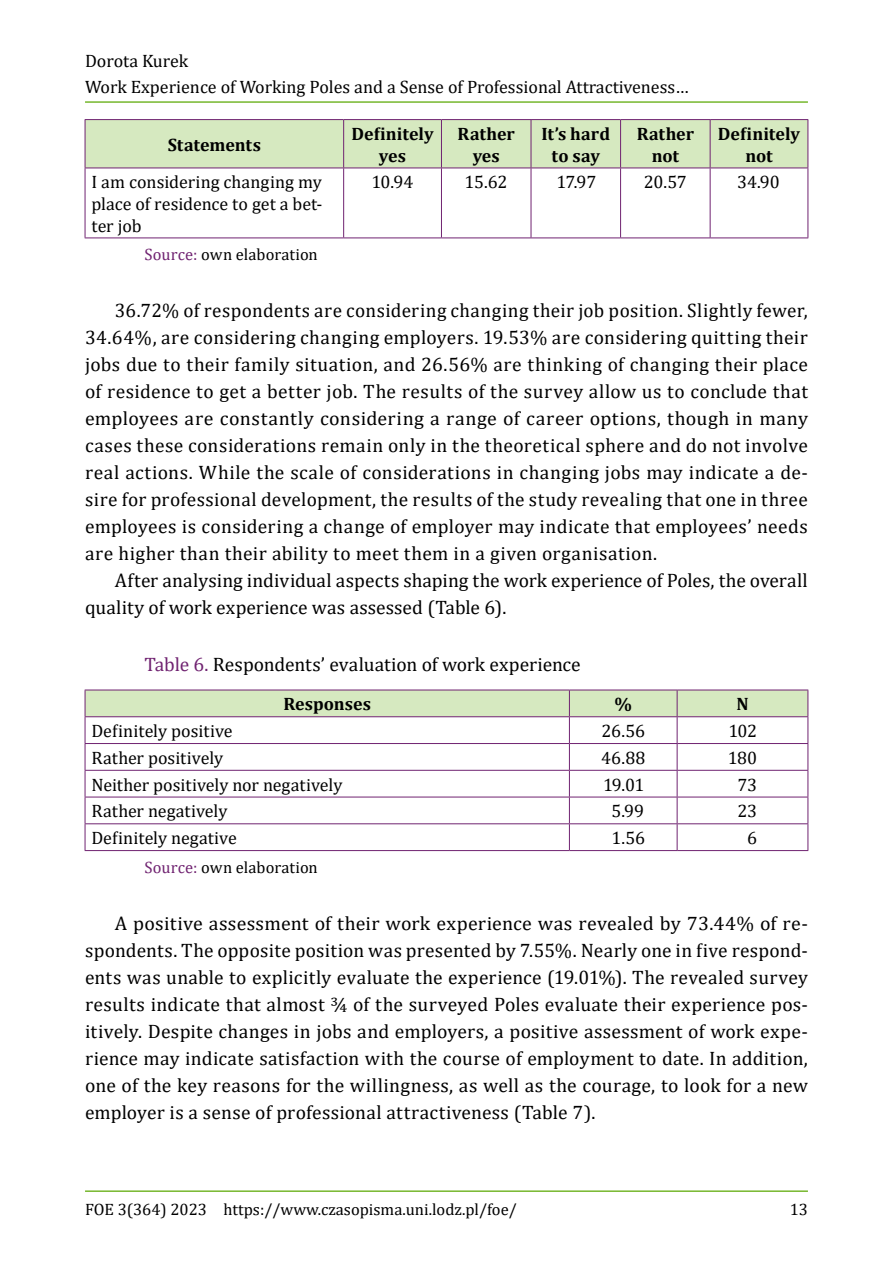
<style>
.page{position:relative;width:893px;height:1263px;background:#fff}
.page>*{position:absolute;margin:0;border:0;box-sizing:border-box;transform-origin:0 0}
.txt_ENG{font:19.5px/27px "Cambria";letter-spacing:.005em;color:#000;text-align:justify}
.Tabela_H{font:19.5px "Cambria";letter-spacing:-.01em;color:#000}
.Tab_txt_lewo{font:18px/21.6px "Cambria";color:#000}
.H_Tabela{font:700 18px/21.6px "Cambria";color:#000;text-align:center}
.Source{font:16.5px "Cambria";color:#000}
.s1{color:#702371}
</style>
<div class="page">
<hr style="left:85px;top:101px;width:723px;height:2px;background:#76b72d">
<hr style="left:85px;top:1190px;width:723px;height:2px;background:#76b72d">
<div style="left:86px;top:120px;width:721px;height:48px;background:#d6e9c0"></div>
<hr style="left:85px;top:119px;width:259px;height:1px;background:#702371">
<hr style="left:85px;top:120px;width:1px;height:48px;background:#702371">
<hr style="left:344px;top:119px;width:97px;height:1px;background:#702371">
<hr style="left:343px;top:120px;width:1px;height:48px;background:#702371">
<hr style="left:441px;top:119px;width:90px;height:1px;background:#702371">
<hr style="left:441px;top:120px;width:1px;height:48px;background:#702371">
<hr style="left:531px;top:119px;width:90px;height:1px;background:#702371">
<hr style="left:531px;top:120px;width:1px;height:48px;background:#702371">
<hr style="left:621px;top:119px;width:89px;height:1px;background:#702371">
<hr style="left:620px;top:120px;width:1px;height:48px;background:#702371">
<hr style="left:710px;top:119px;width:98px;height:1px;background:#702371">
<hr style="left:710px;top:120px;width:1px;height:48px;background:#702371">
<hr style="left:807px;top:120px;width:1px;height:48px;background:#702371">
<hr style="left:85px;top:168px;width:259px;height:1px;background:#702371">
<hr style="left:85px;top:168px;width:1px;height:70px;background:#702371">
<hr style="left:344px;top:168px;width:97px;height:1px;background:#702371">
<hr style="left:441px;top:168px;width:90px;height:1px;background:#702371">
<hr style="left:441px;top:168px;width:1px;height:70px;background:#702371">
<hr style="left:531px;top:168px;width:90px;height:1px;background:#702371">
<hr style="left:531px;top:168px;width:1px;height:70px;background:#702371">
<hr style="left:621px;top:168px;width:89px;height:1px;background:#702371">
<hr style="left:620px;top:168px;width:1px;height:70px;background:#702371">
<hr style="left:710px;top:168px;width:98px;height:1px;background:#702371">
<hr style="left:710px;top:168px;width:1px;height:70px;background:#702371">
<hr style="left:85px;top:238px;width:259px;height:1px;background:#702371">
<hr style="left:343px;top:168px;width:1px;height:70px;background:#702371">
<hr style="left:807px;top:168px;width:1px;height:70px;background:#702371">
<hr style="left:344px;top:238px;width:97px;height:1px;background:#702371">
<hr style="left:441px;top:238px;width:90px;height:1px;background:#702371">
<hr style="left:531px;top:238px;width:90px;height:1px;background:#702371">
<hr style="left:621px;top:238px;width:89px;height:1px;background:#702371">
<hr style="left:710px;top:238px;width:98px;height:1px;background:#702371">
<hr style="left:85px;top:850px;width:484px;height:1px;background:#702371">
<svg style="left:85px;top:690px;width:723px;height:160px"></svg>
<hr style="left:569px;top:850px;width:108px;height:1px;background:#702371">
<hr style="left:677px;top:850px;width:131px;height:1px;background:#702371">
<p class="Tab_txt_lewo" style="left:85px;top:48px;width:605px;line-height:25.8px">Dorota Kurek<br>Work Experience of Working Poles and a Sense of Professional Attractiveness…</p>
<p class="H_Tabela" style="left:168px;top:133px;width:95px">Statements</p>
<p class="H_Tabela" style="left:351px;top:122px;width:84px">Definitely yes</p>
<p class="H_Tabela" style="left:458px;top:122px;width:59px">Rather yes</p>
<p class="H_Tabela" style="left:541px;top:122px;width:70px">It’s hard to say</p>
<p class="H_Tabela" style="left:637px;top:122px;width:59px">Rather not</p>
<p class="H_Tabela" style="left:718px;top:122px;width:84px">Definitely not</p>
<p class="Tab_txt_lewo" style="left:91px;top:171px;width:232px;text-align:justify">I am considering changing my place of residence to get a bet&shy;ter job</p>
<p class="Tab_txt_lewo" style="left:371px;top:171px;width:43px">10.94</p>
<p class="Tab_txt_lewo" style="left:464px;top:171px;width:45px">15.62</p>
<p class="Tab_txt_lewo" style="left:556px;top:171px;width:41px">17.97</p>
<p class="Tab_txt_lewo" style="left:644px;top:171px;width:44px">20.57</p>
<p class="Tab_txt_lewo" style="left:737px;top:171px;width:44px">34.90</p>
<p class="Source" style="left:145px;top:245px;width:175px"><span class="s1">Source:</span> own elaboration</p>
<p class="txt_ENG" style="left:85px;top:297px;width:724px;text-indent:30px">36.72% of respondents are considering changing their job position. Slightly fewer, 34.64%, are considering changing employers. 19.53% are considering quitting their jobs due to their family situation, and 26.56% are thinking of changing their place of residence to get a better job. The results of the survey allow us to conclude that employees are constantly considering a range of career options, though in many cases these considerations remain only in the theoretical sphere and do not involve real actions. While the scale of considerations in changing jobs may indicate a de&shy;sire for professional development, the results of the study revealing that one in three employees is considering a change of employer may indicate that employees’ needs are higher than their ability to meet them in a given organisation.</p>
<p class="txt_ENG" style="left:85px;top:567px;width:724px;text-indent:30px">After analysing individual aspects shaping the work experience of Poles, the overall quality of work experience was assessed (Table 6).</p>
<p class="Tabela_H" style="left:145px;top:653px;width:438px"><span class="s1">Table 6.</span> Respondents’ evaluation of work experience</p>
<p class="H_Tabela" style="left:283px;top:693px;width:89px">Responses</p>
<p class="H_Tabela" style="left:614px;top:693px;width:19px">%</p>
<p class="H_Tabela" style="left:736px;top:693px;width:14px">N</p>
<p class="Tab_txt_lewo" style="left:91px;top:720px;width:143px">Definitely positive</p>
<p class="Tab_txt_lewo" style="left:601px;top:720px;width:45px">26.56</p>
<p class="Tab_txt_lewo" style="left:728px;top:720px;width:30px">102</p>
<p class="Tab_txt_lewo" style="left:91px;top:747px;width:133px">Rather positively</p>
<p class="Tab_txt_lewo" style="left:601px;top:747px;width:46px">46.88</p>
<p class="Tab_txt_lewo" style="left:728px;top:747px;width:31px">180</p>
<p class="Tab_txt_lewo" style="left:91px;top:774px;width:253px">Neither positively nor negatively</p>
<p class="Tab_txt_lewo" style="left:603px;top:774px;width:43px">19.01</p>
<p class="Tab_txt_lewo" style="left:737px;top:774px;width:21px">73</p>
<p class="Tab_txt_lewo" style="left:91px;top:800px;width:138px">Rather negatively</p>
<p class="Tab_txt_lewo" style="left:611px;top:800px;width:34px">5.99</p>
<p class="Tab_txt_lewo" style="left:738px;top:800px;width:21px">23</p>
<p class="Tab_txt_lewo" style="left:91px;top:827px;width:147px">Definitely negative</p>
<p class="Tab_txt_lewo" style="left:612px;top:827px;width:35px">1.56</p>
<p class="Tab_txt_lewo" style="left:747px;top:827px;width:11px">6</p>
<p class="Source" style="left:145px;top:858px;width:175px"><span class="s1">Source:</span> own elaboration</p>
<p class="txt_ENG" style="left:85px;top:909px;width:724px;text-indent:30px">A positive assessment of their work experience was revealed by 73.44% of re&shy;spondents. The opposite position was presented by 7.55%. Nearly one in five respond&shy;ents was unable to explicitly evaluate the experience (19.01%). The revealed survey results indicate that almost ¾ of the surveyed Poles evaluate their experience pos&shy;itively. Despite changes in jobs and employers, a positive assessment of work expe&shy;rience may indicate satisfaction with the course of employment to date. In addition, one of the key reasons for the willingness, as well as the courage, to look for a new employer is a sense of professional attractiveness (Table 7).</p>
<p class="Source" style="left:85px;top:1199px;width:433px">FOE 3(364) 2023 https://www.czasopisma.uni.lodz.pl/foe/</p>
<p class="Source" style="left:790px;top:1199px;width:20px">13</p>
</div>
